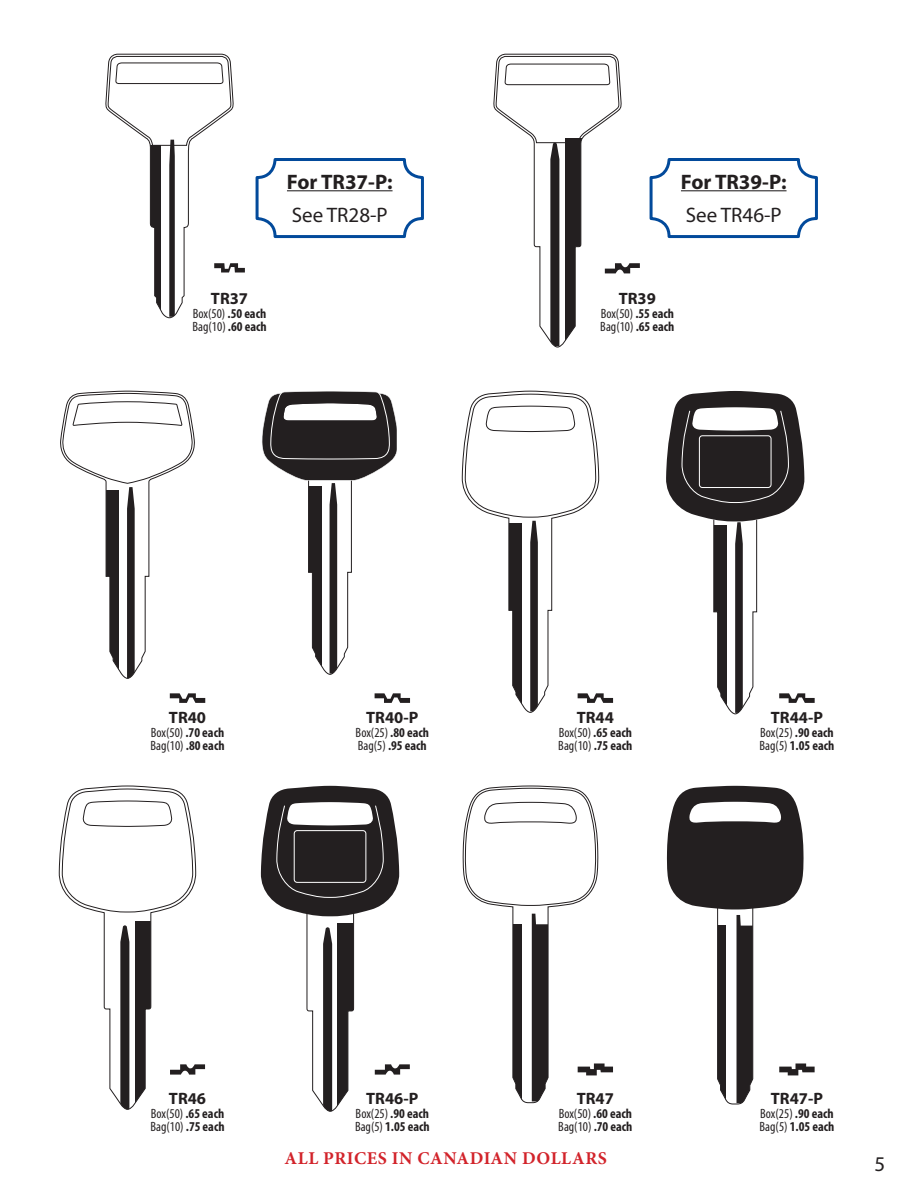
<style>
.page{position:relative;width:905px;height:1188px;background:#fff}
.page>*{position:absolute;margin:0;border:0;box-sizing:border-box;transform-origin:0 0}
.t1{font:700 21px "Myriad Pro";color:#231f20}
.t2{font:21px "Myriad Pro";color:#231f20}
.t3{font:700 18px "Minion Pro";letter-spacing:.03em;color:#d2232a}
.t4{font:700 16.5px "Myriad Pro";color:#231f20}
.t5{font:condensed 13.5px/13.5px "Myriad Pro";color:#231f20}
.t6{font:700 condensed 13.5px/13.5px "Myriad Pro";color:#231f20}
.s1{font-weight:700}
.s2{font-weight:400}
</style>
<div class="page">
<div style="left:255px;top:158px;width:169px;height:80px;border:3px solid #024a9b;border-radius:18px"></div>
<hr style="left:287px;top:190px;width:105px;height:1px;background:#231f20">
<div style="left:649px;top:158px;width:169px;height:80px;border:3px solid #024a9b;border-radius:18px"></div>
<hr style="left:681px;top:190px;width:105px;height:1px;background:#231f20">
<svg style="left:105px;top:54px;width:140px;height:264px"></svg>
<svg style="left:493px;top:54px;width:147px;height:293px"></svg>
<svg style="left:60px;top:391px;width:135px;height:288px"></svg>
<svg style="left:170px;top:693px;width:35px;height:10px"></svg>
<svg style="left:262px;top:391px;width:135px;height:284px"></svg>
<svg style="left:374px;top:693px;width:36px;height:10px"></svg>
<svg style="left:462px;top:391px;width:137px;height:322px"></svg>
<svg style="left:577px;top:693px;width:36px;height:10px"></svg>
<svg style="left:666px;top:391px;width:148px;height:323px"></svg>
<svg style="left:59px;top:786px;width:137px;height:324px"></svg>
<svg style="left:170px;top:1064px;width:35px;height:11px"></svg>
<svg style="left:260px;top:786px;width:150px;height:326px"></svg>
<svg style="left:462px;top:786px;width:136px;height:317px"></svg>
<svg style="left:577px;top:1063px;width:36px;height:12px"></svg>
<svg style="left:666px;top:786px;width:148px;height:318px"></svg>
<h1 class="t1" style="left:287px;top:168px;width:107px">For TR37-P:</h1>
<h1 class="t2" style="left:292px;top:202px;width:98px">See TR28-P</h1>
<p class="t4" style="left:211px;top:288px;width:39px">TR37</p>
<p class="t5" style="left:192px;top:307px;width:76px">Box(50) <span class="s1">.50 each<br></span>Bag(10) <span class="s1">.60 each</span></p>
<h1 class="t1" style="left:681px;top:168px;width:107px">For TR39-P:</h1>
<h1 class="t2" style="left:685px;top:202px;width:98px">See TR46-P</h1>
<p class="t4" style="left:618px;top:288px;width:39px">TR39</p>
<p class="t5" style="left:600px;top:307px;width:76px">Box(50) <span class="s1">.55 each<br></span>Bag(10) <span class="s1">.65 each</span></p>
<p class="t4" style="left:169px;top:707px;width:39px">TR40</p>
<p class="t5" style="left:150px;top:725px;width:76px">Box(50) <span class="s1">.70 each<br></span>Bag(10) <span class="s1">.80 each</span></p>
<p class="t4" style="left:366px;top:707px;width:54px">TR40-P</p>
<p class="t6" style="left:355px;top:725px;width:75px"><span class="s2">Box(25)</span> .80 each<br><span class="s2">Bag(5)</span> .95 each</p>
<p class="t4" style="left:576px;top:707px;width:39px">TR44</p>
<p class="t5" style="left:558px;top:725px;width:76px">Box(50) <span class="s1">.65 each<br></span>Bag(10) <span class="s1">.75 each</span></p>
<p class="t4" style="left:770px;top:707px;width:54px">TR44-P</p>
<p class="t6" style="left:759px;top:725px;width:76px"><span class="s2">Box(25)</span> .90 each<br><span class="s2">Bag(5)</span> 1.05 each</p>
<p class="t4" style="left:169px;top:1088px;width:39px">TR46</p>
<p class="t5" style="left:150px;top:1107px;width:76px">Box(50) <span class="s1">.65 each<br></span>Bag(10) <span class="s1">.75 each</span></p>
<p class="t4" style="left:366px;top:1088px;width:54px">TR46-P</p>
<p class="t6" style="left:355px;top:1106px;width:76px"><span class="s2">Box(25)</span> .90 each<br><span class="s2">Bag(5)</span> 1.05 each</p>
<h2 class="t3" style="left:284px;top:1146px;width:324px">ALL PRICES IN CANADIAN DOLLARS</h2>
<p class="t4" style="left:576px;top:1088px;width:39px">TR47</p>
<p class="t5" style="left:558px;top:1107px;width:76px">Box(50) <span class="s1">.60 each<br></span>Bag(10) <span class="s1">.70 each</span></p>
<p class="t4" style="left:770px;top:1088px;width:54px">TR47-P</p>
<p class="t6" style="left:759px;top:1106px;width:76px"><span class="s2">Box(25)</span> .90 each<br><span class="s2">Bag(5)</span> 1.05 each</p>
<h1 class="t2" style="left:874px;top:1151px;width:12px">5</h1>
</div>
